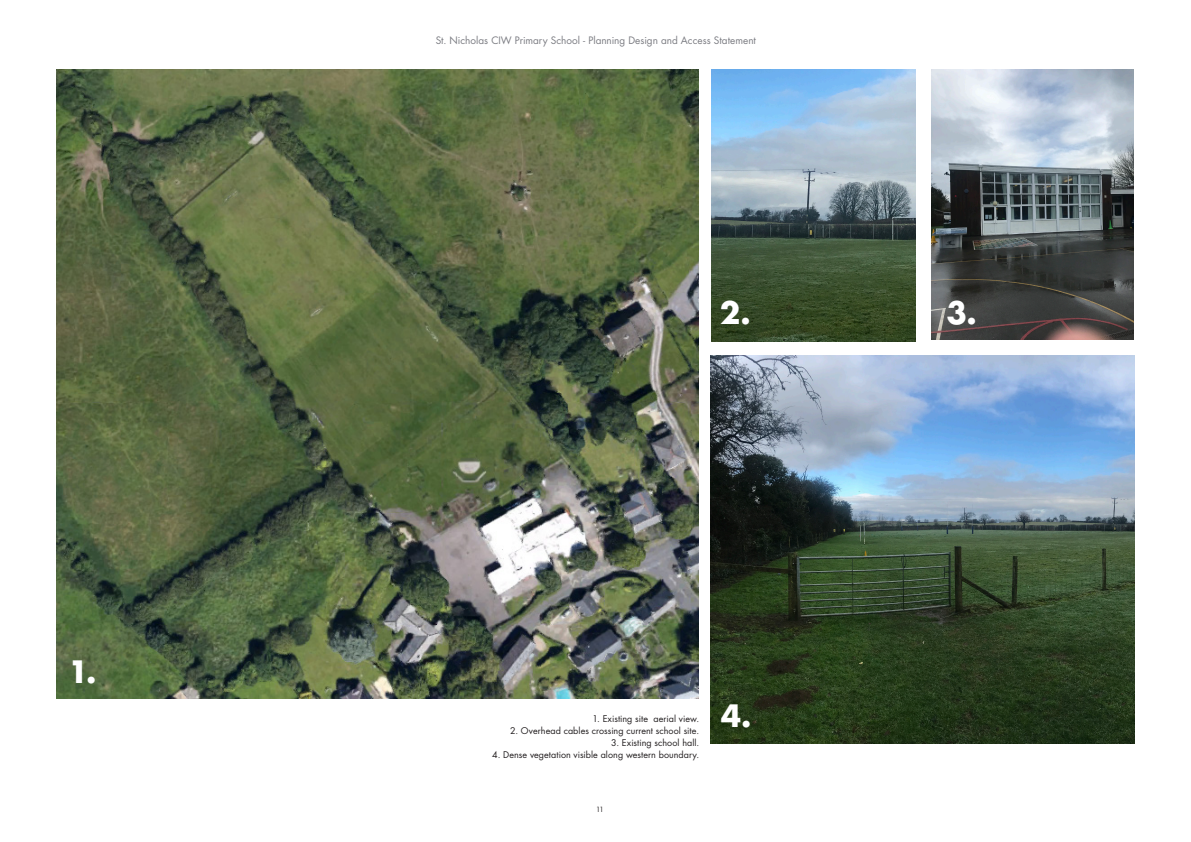
<style>
.page{position:relative;width:1191px;height:842px;background:#fff}
.page>*{position:absolute;margin:0;border:0;box-sizing:border-box;transform-origin:0 0}
.Page_header_details{font:700 30px "Futura Std";color:#fff}
.t1{font:10px "Futura Std";color:#7b7c82}
.Page_header_details-2{font:9px "Futura Std";letter-spacing:.005em;color:#231f20}
.t2{font:7px "Futura Std";color:#231f20}
</style>
<div class="page">
<img style="left:57px;top:70px;width:641px;height:628px">
<img style="left:711px;top:70px;width:204px;height:272px">
<img style="left:931px;top:70px;width:202px;height:269px">
<img style="left:711px;top:355px;width:423px;height:388px">
<p class="Page_header_details" style="left:68px;top:652px;width:30px">1.</p>
<p class="t1" style="left:436px;top:34px;width:322px">St. Nicholas CIW Primary School - Planning Design and Access Statement</p>
<p class="Page_header_details" style="left:720px;top:293px;width:32px">2.</p>
<p class="Page_header_details" style="left:946px;top:293px;width:32px">3.</p>
<p class="Page_header_details-2" style="left:592px;top:713px;width:108px">1. Existing site aerial view.</p>
<p class="Page_header_details-2" style="left:510px;top:725px;width:190px">2. Overhead cables crossing current school site.</p>
<p class="Page_header_details-2" style="left:611px;top:737px;width:89px">3. Existing school hall.</p>
<p class="Page_header_details-2" style="left:492px;top:749px;width:208px">4. Dense vegetation visible along western boundary.</p>
<p class="t2" style="left:596px;top:805px;width:9px">11</p>
<p class="Page_header_details" style="left:721px;top:696px;width:32px">4.</p>
</div>
